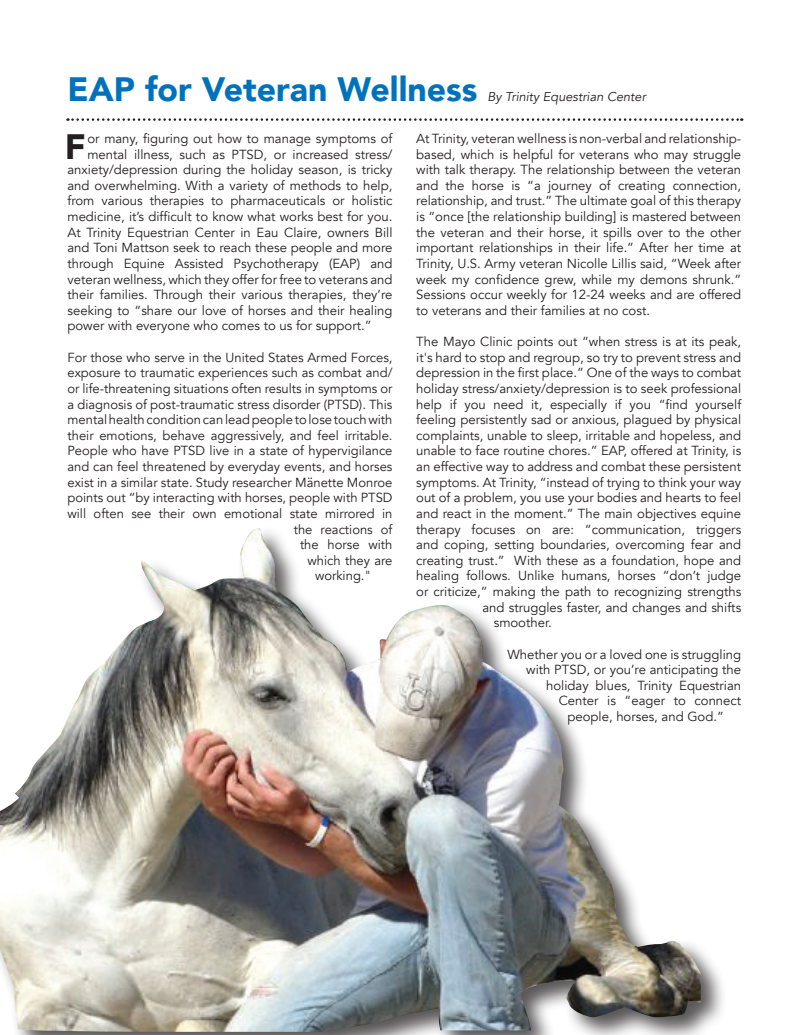
<style>
.page{position:relative;width:810px;height:1035px;background:#fff}
.page>*{position:absolute;margin:0;border:0;box-sizing:border-box;transform-origin:0 0}
.t1{font:900 35.25px "Avenir";color:#231f20}
.t2{font:900 33.75px "Avenir";color:#0072bc}
.t3{font:13.12px/15.6px "Avenir";color:#231f20;text-align:justify}
.t4{font:italic 12.75px "Avenir";color:#231f20}
</style>
<div class="page">
<div style="left:0;top:525px;width:727px;height:510px;background:#231f20;opacity:.75"></div>
<img style="left:0;top:528px;width:701px;height:504px">
<svg style="left:68px;top:118px;width:674px;height:3px"></svg>
<p class="t2" style="left:68px;top:61px;width:411px">EAP for Veteran Wellness</p>
<p class="t4" style="left:487px;top:89px;width:160px">By Trinity Equestrian Center</p>
<p class="t1" style="left:65px;top:116px;width:22px">F</p>
<p class="t3" style="left:87px;top:131px;width:307px">or many, figuring out how to manage symptoms of</p>
<p class="t3" style="left:87px;top:146px;width:307px">mental illness, such as PTSD, or increased stress/</p>
<p class="t3" style="left:68px;top:162px;width:327px">anxiety/depression during the holiday season, is tricky</p>
<p class="t3" style="left:68px;top:178px;width:326px">and overwhelming. With a variety of methods to help,</p>
<p class="t3" style="left:68px;top:193px;width:327px">from various therapies to pharmaceuticals or holistic</p>
<p class="t3" style="left:68px;top:209px;width:327px">medicine, it’s difficult to know what works best for you.</p>
<p class="t3" style="left:68px;top:225px;width:326px">At Trinity Equestrian Center in Eau Claire, owners Bill</p>
<p class="t3" style="left:68px;top:240px;width:327px">and Toni Mattson seek to reach these people and more</p>
<p class="t3" style="left:68px;top:256px;width:327px">through Equine Assisted Psychotherapy (EAP) and</p>
<p class="t3" style="left:68px;top:271px;width:327px">veteran wellness, which they offer for free to veterans and</p>
<p class="t3" style="left:68px;top:287px;width:326px">their families. Through their various therapies, they’re</p>
<p class="t3" style="left:68px;top:303px;width:327px">seeking to “share our love of horses and their healing</p>
<p class="t3" style="left:68px;top:318px;width:306px">power with everyone who comes to us for support.”</p>
<p class="t3" style="left:68px;top:350px;width:327px">For those who serve in the United States Armed Forces,</p>
<p class="t3" style="left:68px;top:365px;width:326px">exposure to traumatic experiences such as combat and/</p>
<p class="t3" style="left:68px;top:381px;width:326px">or life-threatening situations often results in symptoms or</p>
<p class="t3" style="left:68px;top:396px;width:327px">a diagnosis of post-traumatic stress disorder (PTSD). This</p>
<p class="t3" style="left:68px;top:412px;width:326px">mental health condition can lead people to lose touch with</p>
<p class="t3" style="left:68px;top:428px;width:327px">their emotions, behave aggressively, and feel irritable.</p>
<p class="t3" style="left:68px;top:443px;width:327px">People who have PTSD live in a state of hypervigilance</p>
<p class="t3" style="left:68px;top:459px;width:327px">and can feel threatened by everyday events, and horses</p>
<p class="t3" style="left:68px;top:475px;width:326px">exist in a similar state. Study researcher Mänette Monroe</p>
<p class="t3" style="left:68px;top:490px;width:327px">points out “by interacting with horses, people with PTSD</p>
<p class="t3" style="left:68px;top:506px;width:327px">will often see their own emotional state mirrored in</p>
<p class="t3" style="left:294px;top:521px;width:100px">the reactions of</p>
<p class="t3" style="left:300px;top:537px;width:94px">the horse with</p>
<p class="t3" style="left:308px;top:553px;width:86px">which they are</p>
<p class="t3" style="left:315px;top:568px;width:58px">working."</p>
<p class="t3" style="left:416px;top:131px;width:327px">At Trinity, veteran wellness is non-verbal and relationship&shy;based, which is helpful for veterans who may struggle with talk therapy. The relationship between the veteran and the horse is “a journey of creating connection, relationship, and trust.” The ultimate goal of this therapy is “once [the relationship building] is mastered between the veteran and their horse, it spills over to the other important relationships in their life.” After her time at Trinity, U.S. Army veteran Nicolle Lillis said, “Week after week my confidence grew, while my demons shrunk.” Sessions occur weekly for 12-24 weeks and are offered to veterans and their families at no cost.</p>
<p class="t3" style="left:416px;top:334px;width:326px">The Mayo Clinic points out “when stress is at its peak,</p>
<p class="t3" style="left:416px;top:350px;width:326px">it's hard to stop and regroup, so try to prevent stress and</p>
<p class="t3" style="left:416px;top:365px;width:327px">depression in the first place.” One of the ways to combat</p>
<p class="t3" style="left:416px;top:381px;width:327px">holiday stress/anxiety/depression is to seek professional</p>
<p class="t3" style="left:416px;top:396px;width:327px">help if you need it, especially if you “find yourself</p>
<p class="t3" style="left:416px;top:412px;width:327px">feeling persistently sad or anxious, plagued by physical</p>
<p class="t3" style="left:416px;top:428px;width:327px">complaints, unable to sleep, irritable and hopeless, and</p>
<p class="t3" style="left:416px;top:443px;width:327px">unable to face routine chores.” EAP, offered at Trinity, is</p>
<p class="t3" style="left:416px;top:459px;width:326px">an effective way to address and combat these persistent</p>
<p class="t3" style="left:416px;top:475px;width:326px">symptoms. At Trinity, “instead of trying to think your way</p>
<p class="t3" style="left:416px;top:490px;width:327px">out of a problem, you use your bodies and hearts to feel</p>
<p class="t3" style="left:416px;top:506px;width:326px">and react in the moment.” The main objectives equine</p>
<p class="t3" style="left:416px;top:521px;width:327px">therapy focuses on are: “communication, triggers</p>
<p class="t3" style="left:416px;top:537px;width:327px">and coping, setting boundaries, overcoming fear and</p>
<p class="t3" style="left:416px;top:553px;width:326px">creating trust.” With these as a foundation, hope and</p>
<p class="t3" style="left:416px;top:568px;width:326px">healing follows. Unlike humans, horses “don’t judge</p>
<p class="t3" style="left:416px;top:584px;width:327px">or criticize,” making the path to recognizing strengths</p>
<p class="t3" style="left:482px;top:600px;width:260px">and struggles faster, and changes and shifts</p>
<p class="t3" style="left:494px;top:615px;width:60px">smoother.</p>
<p class="t3" style="left:508px;top:646px;width:235px">Whether you or a loved one is struggling</p>
<p class="t3" style="left:526px;top:662px;width:217px">with PTSD, or you’re anticipating the</p>
<p class="t3" style="left:546px;top:678px;width:196px">holiday blues, Trinity Equestrian</p>
<p class="t3" style="left:559px;top:693px;width:184px">Center is “eager to connect</p>
<p class="t3" style="left:568px;top:709px;width:158px">people, horses, and God.”</p>
</div>
